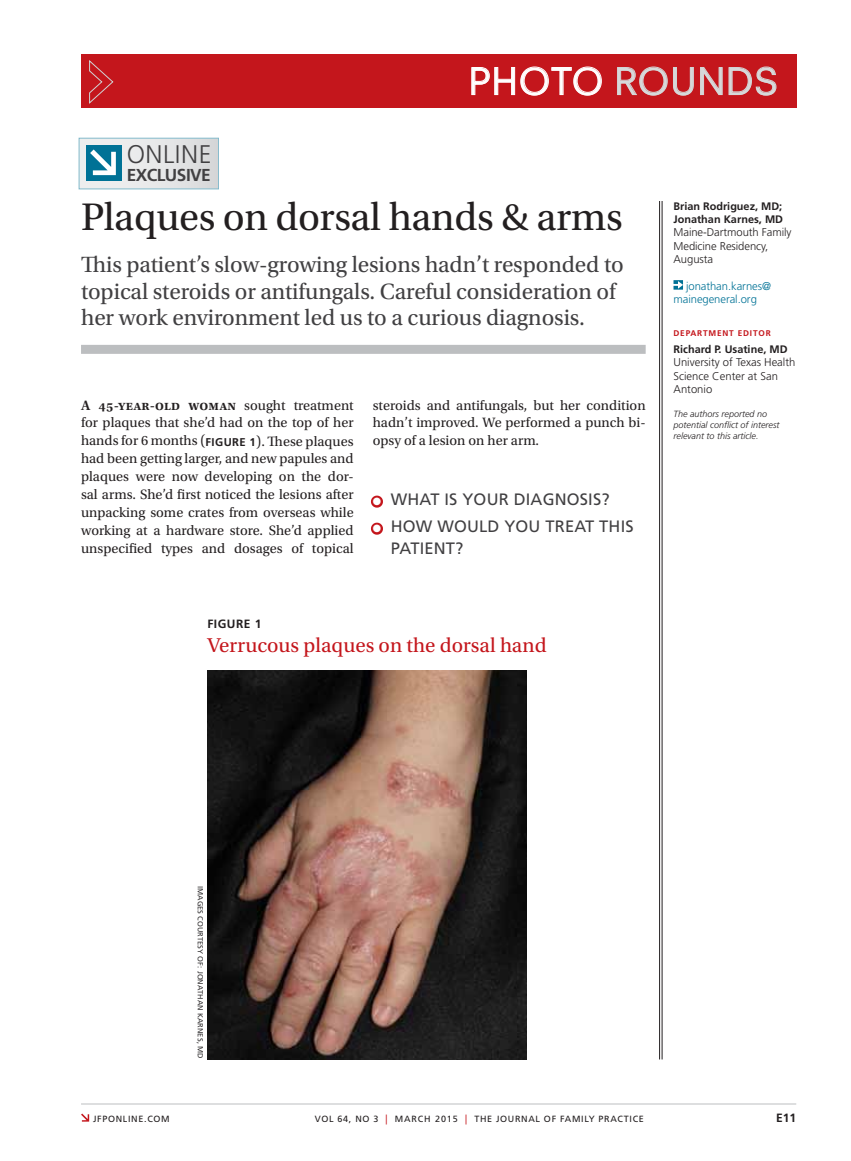
<style>
.page{position:relative;width:851px;height:1161px;background:#fff}
.page>*{position:absolute;margin:0;border:0;box-sizing:border-box;transform-origin:0 0}
.t1{font:40.5px "Utopia Std";letter-spacing:-.01em;color:#231f20}
.t2{font:36px "Neuzeit SLT Std";letter-spacing:.025em;color:#d7d9da}
.t3{font:300 25.5px "Frutiger LT Std";color:#414042}
.t4{font:23.25px/26.2px "Utopia Std";letter-spacing:-.005em;color:#414042}
.t5{font:21px "Utopia Std";color:#c4161c}
.t6{font:700 17.25px "Frutiger LT Std";letter-spacing:.025em;color:#414042}
.t7{font:16.5px/21.6px "Frutiger LT Std";letter-spacing:.01em;color:#414042}
.t8{font:14.25px/18px "Utopia Std";color:#231f20;text-align:justify}
.t9{font:700 12px "Frutiger LT Std";color:#231f20}
.t10{font:300 11.25px/13.5px "Frutiger LT Std";letter-spacing:-.005em;color:#231f20}
.t11{font:300 11.25px/13.5px "Frutiger LT Std";letter-spacing:-.005em;color:#007296}
.t12{font:700 10.8px/13.5px "Frutiger LT Std";color:#231f20}
.t13{font:italic 300 9px/11.2px "Frutiger LT Std";color:#231f20}
.t14{font:9px "Frutiger LT Std";letter-spacing:.075em;color:#231f20}
.t15{font:700 8.25px "Frutiger LT Std";letter-spacing:.1em;color:#c4161c}
.t16{font:7.5px "Frutiger LT Std";letter-spacing:.01em;color:#333132}
.s1{color:#fff}
.s2{font-weight:600}
.s3{font-family:"Frutiger LT Std";font-weight:700;font-size:11.25px}
.s4{font-size:9.9px;color:#c4161c}
</style>
<div class="page">
<svg style="left:81px;top:1114px;width:8px;height:8px"></svg>
<hr style="left:81px;top:1104px;width:715px;height:1px;background:#bcbec0">
<div style="left:81px;top:54px;width:715px;height:54px;background:#c4161c"></div>
<svg style="left:89px;top:60px;width:25px;height:44px"></svg>
<svg style="left:471px;top:67px;width:130px;height:28px"></svg>
<svg style="left:617px;top:67px;width:50px;height:28px"></svg>
<svg style="left:673px;top:67px;width:20px;height:28px"></svg>
<svg style="left:700px;top:67px;width:22px;height:28px"></svg>
<svg style="left:728px;top:67px;width:48px;height:28px"></svg>
<div style="left:81px;top:345px;width:564px;height:9px;background:#bcbec0"></div>
<svg style="left:673px;top:280px;width:10px;height:10px"></svg>
<hr style="left:661px;top:201px;width:1px;height:858px;background:#231f20">
<hr style="left:659px;top:201px;width:1px;height:858px;background:#231f20">
<svg style="left:371px;top:495px;width:12px;height:13px"></svg>
<svg style="left:371px;top:522px;width:12px;height:13px"></svg>
<img style="left:207px;top:671px;width:320px;height:388px">
<div style="left:79px;top:138px;width:139px;height:51px;background:linear-gradient(to right,#f2f3f3,#dadbdc)"></div>
<div style="left:86px;top:145px;width:36px;height:36px;background:#007296"></div>
<svg style="left:90px;top:149px;width:26px;height:26px"></svg>
<h3 class="t3" style="left:127px;top:140px;width:86px">Online</h3>
<p class="t6" style="left:127px;top:165px;width:83px">Exclusive</p>
<h2 class="t2" style="left:469px;top:59px;width:311px"><span class="s1">Photo</span> ROUNDS</h2>
<h1 class="t1" style="left:81px;top:195px;width:543px">Plaques on dorsal hands &amp; arms</h1>
<h3 class="t4" style="left:81px;top:252px;width:544px">This patient’s slow-growing lesions hadn’t responded to topical steroids or antifungals. Careful consideration of her work environment led us to a curious diagnosis.</h3>
<p class="t8" style="left:81px;top:396px;width:274px"><span class="s2">A 45-year-old woman</span> sought treatment for plaques that she’d had on the top of her hands for 6 months (<span class="s3">FIGURE 1</span>). These plaques had been getting larger, and new papules and plaques were now developing on the dor&shy;sal arms. She’d first noticed the lesions after unpacking some crates from overseas while working at a hardware store. She’d applied unspecified types and dosages of topical</p>
<p class="t8" style="left:373px;top:396px;width:274px">steroids and antifungals, but her condition hadn’t improved. We performed a punch bi&shy;opsy of a lesion on her arm.</p>
<p class="t7" style="left:373px;top:489px;width:46px"><span class="s1">●</span> WHAT</p>
<p class="t7" style="left:444px;top:489px;width:167px">IS YOUR DIAGNOSIS?</p>
<p class="t7" style="left:391px;top:516px;width:237px;text-indent:-18px"><span class="s1">●</span> HOW WOULD YOU TREAT THIS<br>PATIENT?</p>
<p class="t9" style="left:207px;top:616px;width:15px">Figure</p>
<p class="t9" style="left:255px;top:616px;width:8px">1</p>
<h3 class="t5" style="left:207px;top:634px;width:341px">Verrucous plaques on the dorsal hand</h3>
<p class="t12" style="left:673px;top:200px;width:111px">Brian Rodriguez, MD;<br>Jonathan Karnes, MD</p>
<p class="t10" style="left:673px;top:226px;width:119px">Maine-Dartmouth Family<br>Medicine Residency,<br>Augusta</p>
<p class="t11" style="left:673px;top:279px;width:99px;text-indent:13px">jonathan.karnes@ mainegeneral.org</p>
<p class="t15" style="left:673px;top:328px;width:99px">Departme nt EDITOR</p>
<p class="t12" style="left:673px;top:342px;width:115px">Richard P. Usatine, MD</p>
<p class="t10" style="left:673px;top:356px;width:123px">University of Texas Health<br>Science Center at San<br>Antonio</p>
<p class="t13" style="left:673px;top:408px;width:108px">The authors reported no potential conflict of interest relevant to this article.</p>
<p class="t16" style="left:205px;top:886px;width:173px;rotate:90deg">I MAGES COURTESY OF: JONATHAN KARNES, MD</p>
<p class="t14" style="left:93px;top:1113px;width:78px">JFPONLINE.COM</p>
<p class="t14" style="left:315px;top:1113px;width:291px">VOL 64, NO 3 <span class="s4">|</span> MARCH 2015 <span class="s4">|</span> TH E JOURNAL OF FAMILY PRA</p>
<p class="t14" style="left:617px;top:1113px;width:28px">CTICE</p>
<p class="t9" style="left:776px;top:1111px;width:22px">E11</p>
</div>
